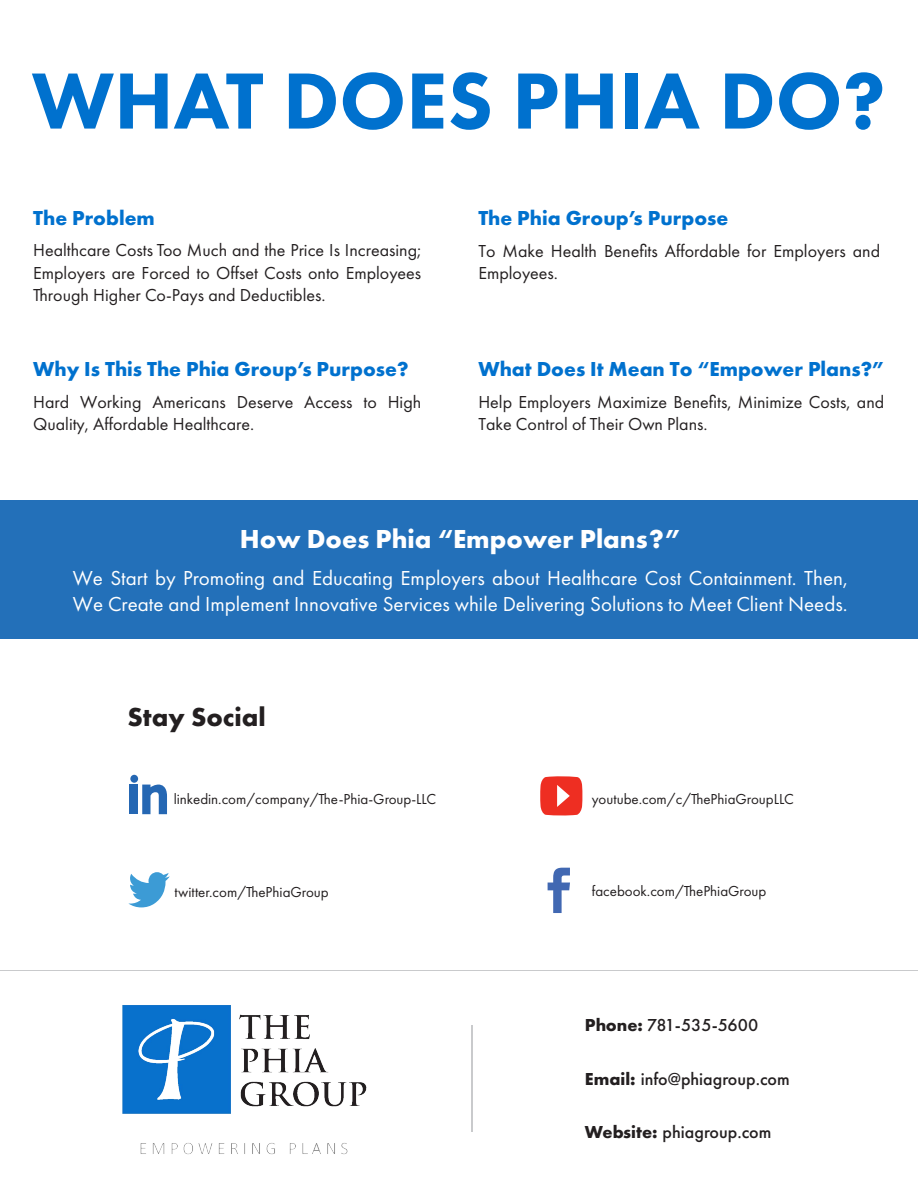
<style>
.page{position:relative;width:918px;height:1188px;background:#fff}
.page>*{position:absolute;margin:0;border:0;box-sizing:border-box;transform-origin:0 0}
.t1{font:800 82.5px "Futura PT";color:#0071ce}
.t2{font:700 27px "Futura PT";color:#fff}
.t3{font:700 27px "Futura PT";color:#231f20}
.t4{font:21px/25.5px "Futura PT";color:#fff}
.t5{font:700 21px "Futura PT";color:#0071ce}
.t6{font:18px/22.5px "Futura PT";color:#242021}
.t7{font:500 18px "Futura PT";color:#231f20}
.t8{font:18px/22.2px "Futura PT";color:#231f20}
.t9{font:15px "Futura PT";color:#231f20}
.s1{font-weight:700}
</style>
<div class="page">
<svg style="left:142px;top:785px;width:25px;height:29px"></svg>
<div style="left:130px;top:775px;width:8px;height:8px;background:#2567b3;border-radius:50%"></div>
<div style="left:130px;top:785px;width:8px;height:29px;background:#2567b3"></div>
<svg style="left:548px;top:868px;width:22px;height:45px"></svg>
<svg style="left:540px;top:776px;width:43px;height:40px;background:#f05248"></svg>
<svg style="left:128px;top:872px;width:42px;height:35px"></svg>
<hr style="left:472px;top:1025px;width:1px;height:107px;background:#c9cacc">
<img style="left:122px;top:1005px;width:245px;height:150px">
<div style="left:0;top:500px;width:918px;height:138px;background:#2370b9"></div>
<hr style="left:0;top:970px;width:918px;height:1px;background:#c9cacc">
<h1 class="t1" style="left:32px;top:65px;width:856px">WHAT DOES PHIA DO?</h1>
<p class="t5" style="left:33px;top:209px;width:123px">The Problem</p>
<p class="t6" style="left:33px;top:240px;width:390px;text-align:justify">Healthcare Costs Too Much and the Price Is Increasing; Employers are Forced to Offset Costs onto Employees Through Higher Co-Pays and Deductibles.</p>
<p class="t5" style="left:33px;top:360px;width:377px">Why Is This The Phia Group’s Purpose?</p>
<p class="t6" style="left:33px;top:390px;width:390px">Hard Working Americans Deserve Access to High<br>Quality, Affordable Healthcare.</p>
<p class="t5" style="left:478px;top:209px;width:252px">The Phia Group’s Purpose</p>
<p class="t8" style="left:478px;top:239px;width:403px">To Make Health Benefits Affordable for Employers and<br>Employees.</p>
<p class="t5" style="left:478px;top:360px;width:407px">What Does It Mean To “Empower Plans?”</p>
<p class="t6" style="left:478px;top:390px;width:407px">Help Employers Maximize Benefits, Minimize Costs, and<br>Take Control of Their Own Plans.</p>
<h2 class="t2" style="left:240px;top:527px;width:442px">How Does Phia “Empower Plans?”</h2>
<p class="t4" style="left:73px;top:566px;width:777px">We Start by Promoting and Educating Employers about Healthcare Cost Containment. Then,<br>We Create and Implement Innovative Services while Delivering Solutions to Meet Client Needs.</p>
<h2 class="t3" style="left:128px;top:705px;width:140px">Stay Social</h2>
<p class="t9" style="left:174px;top:793px;width:264px">linkedin.com/company/The-Phia-Group-LLC</p>
<p class="t9" style="left:592px;top:793px;width:203px">youtube.com/c/ThePhiaGroupLLC</p>
<p class="t9" style="left:175px;top:885px;width:156px">twitter.com/ThePhiaGroup</p>
<p class="t9" style="left:592px;top:884px;width:176px">facebook.com/ThePhiaGroup</p>
<p class="t7" style="left:585px;top:1017px;width:175px"><span class="s1">Phone:</span> 781-535-5600</p>
<p class="t7" style="left:585px;top:1071px;width:206px"><span class="s1">Email:</span> info@phiagroup.com</p>
<p class="t7" style="left:585px;top:1124px;width:188px"><span class="s1">Website:</span> phiagroup.com</p>
</div>
